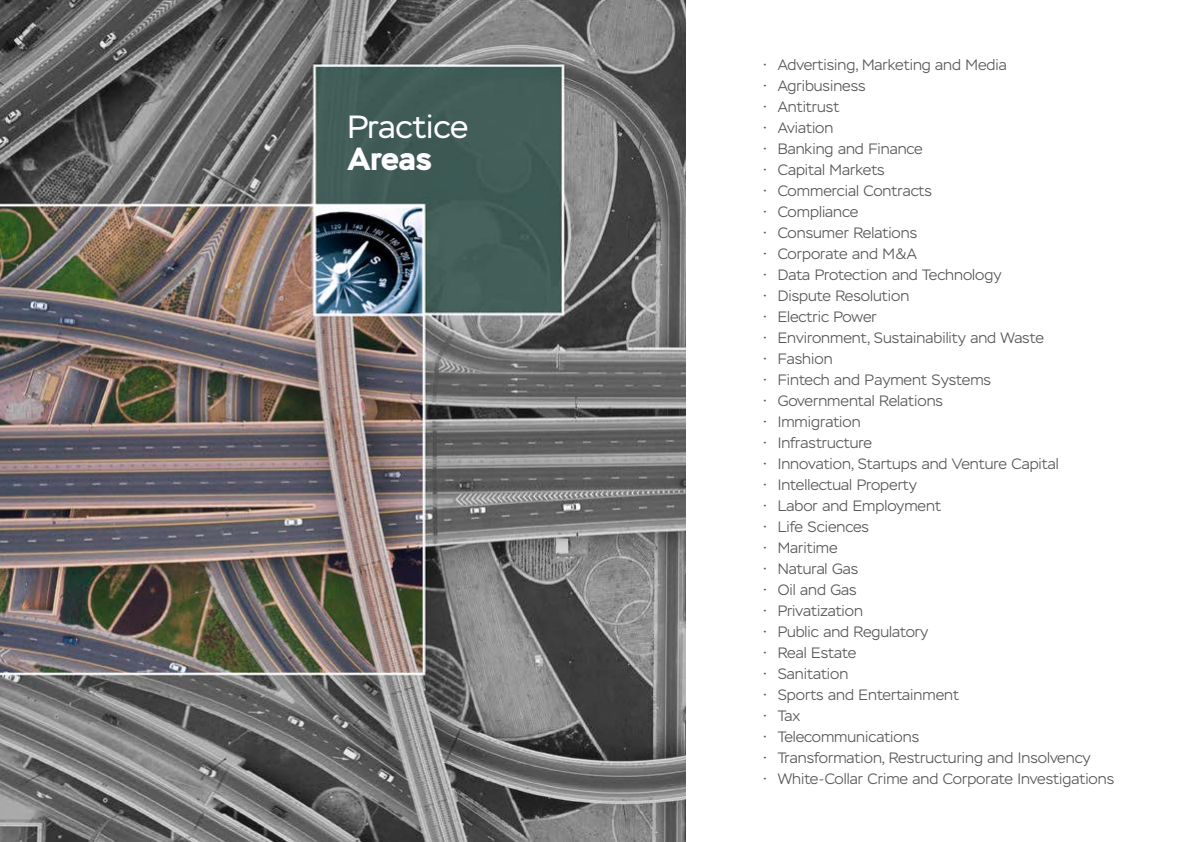
<style>
.page{position:relative;width:1191px;height:842px;background:#fff}
.page>*{position:absolute;margin:0;border:0;box-sizing:border-box;transform-origin:0 0}
.t1{font:32px "Stem";color:#fff}
.t2{font:700 32px "Stem";color:#fff}
.t3{font:300 15px "Stem";color:#575756}
</style>
<div class="page">
<img style="left:0;top:0;width:686px;height:842px">
<h1 class="t1" style="left:347px;top:108px;width:123px">Practice</h1>
<h1 class="t2" style="left:347px;top:139px;width:86px">Areas</h1>
<p class="t3" style="left:763px;top:56px;width:245px">• Advertising, Marketing and Media</p>
<p class="t3" style="left:763px;top:77px;width:104px">• Agribusiness</p>
<p class="t3" style="left:763px;top:98px;width:77px">• Antitrust</p>
<p class="t3" style="left:763px;top:119px;width:71px">• Aviation</p>
<p class="t3" style="left:763px;top:140px;width:160px">• Banking and Finance</p>
<p class="t3" style="left:763px;top:161px;width:123px">• Capital Markets</p>
<p class="t3" style="left:763px;top:182px;width:170px">• Commercial Contracts</p>
<p class="t3" style="left:763px;top:203px;width:96px">• Compliance</p>
<p class="t3" style="left:763px;top:224px;width:155px">• Consumer Relations</p>
<p class="t3" style="left:763px;top:245px;width:155px">• Corporate and M&amp;A</p>
<p class="t3" style="left:763px;top:266px;width:239px">• Data Protection and Technology</p>
<p class="t3" style="left:763px;top:287px;width:147px">• Dispute Resolution</p>
<p class="t3" style="left:763px;top:308px;width:115px">• Electric Power</p>
<p class="t3" style="left:763px;top:329px;width:282px">• Environment, Sustainability and Waste</p>
<p class="t3" style="left:763px;top:350px;width:71px">• Fashion</p>
<p class="t3" style="left:763px;top:371px;width:229px">• Fintech and Payment Systems</p>
<p class="t3" style="left:763px;top:392px;width:181px">• Governmental Relations</p>
<p class="t3" style="left:763px;top:413px;width:99px">• Immigration</p>
<p class="t3" style="left:763px;top:434px;width:110px">• Infrastructure</p>
<p class="t3" style="left:763px;top:455px;width:297px">• Innovation, Startups and Venture Capital</p>
<p class="t3" style="left:763px;top:476px;width:155px">• Intellectual Property</p>
<p class="t3" style="left:763px;top:497px;width:179px">• Labor and Employment</p>
<p class="t3" style="left:763px;top:518px;width:107px">• Life Sciences</p>
<p class="t3" style="left:763px;top:539px;width:76px">• Maritime</p>
<p class="t3" style="left:763px;top:560px;width:96px">• Natural Gas</p>
<p class="t3" style="left:763px;top:581px;width:95px">• Oil and Gas</p>
<p class="t3" style="left:763px;top:602px;width:101px">• Privatization</p>
<p class="t3" style="left:763px;top:623px;width:166px">• Public and Regulatory</p>
<p class="t3" style="left:763px;top:644px;width:94px">• Real Estate</p>
<p class="t3" style="left:763px;top:665px;width:86px">• Sanitation</p>
<p class="t3" style="left:763px;top:686px;width:197px">• Sports and Entertainment</p>
<p class="t3" style="left:763px;top:707px;width:38px">• Tax</p>
<p class="t3" style="left:763px;top:728px;width:157px">• Telecommunications</p>
<p class="t3" style="left:763px;top:749px;width:328px">• Transformation, Restructuring and Insolvency</p>
<p class="t3" style="left:763px;top:770px;width:352px">• White-Collar Crime and Corporate Investigations</p>
</div>
